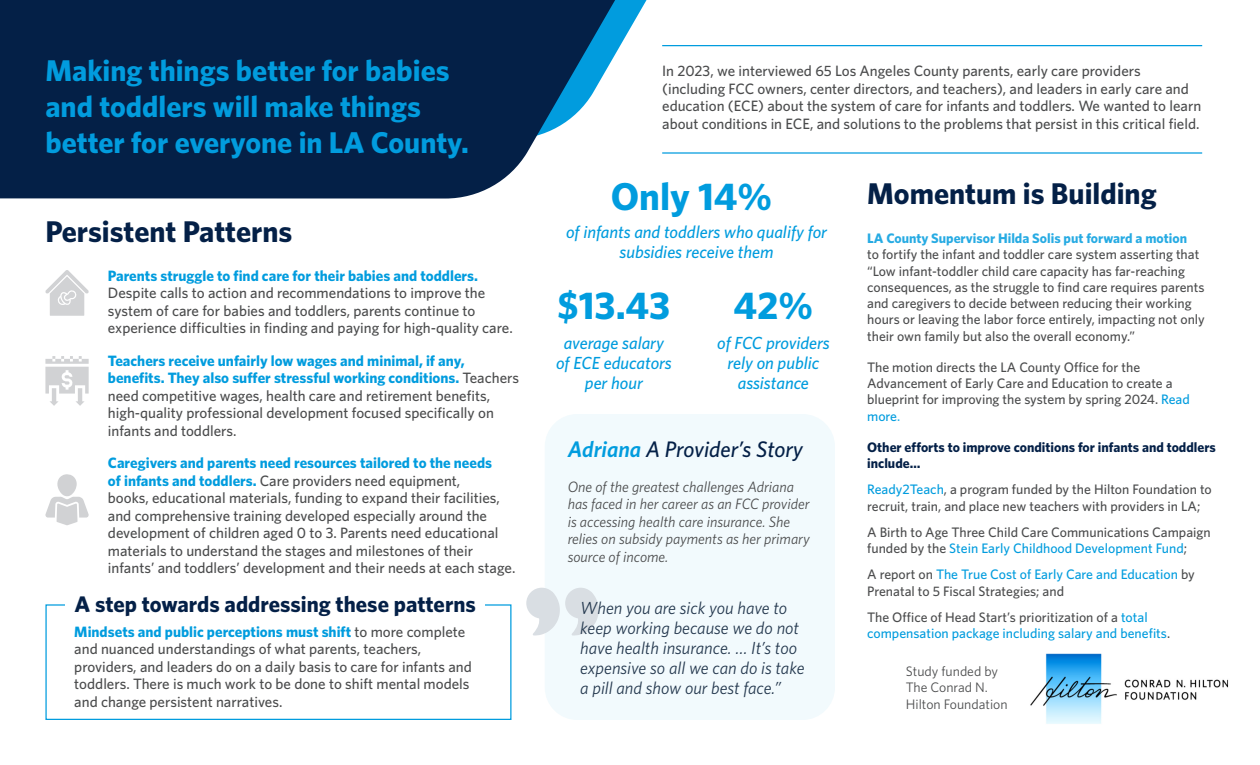
<style>
.page{position:relative;width:1260px;height:765px;background:#fff}
.page>*{position:absolute;margin:0;border:0;box-sizing:border-box;transform-origin:0 0}
.t1{font:700 38.75px "Whitney";color:#019cde}
.t2{font:700 30px/36px "Whitney";color:#019cde}
.Paragraph_Style_1{font:700 30px "Whitney";color:#042047}
.Paragraph_Style_1-2{font:700 22.5px "Whitney";color:#042047}
.Paragraph_Style_1-3{font:italic 500 22.5px "Whitney";color:#042047}
.t3{font:italic 17.5px/20px "Whitney Pro";color:#24384e}
.t4{font:italic 500 17.5px/20px "Whitney";color:#019cde;text-align:center}
.t5{font:500 15px/17.5px "Whitney Pro";color:#4b4c4d}
.t6{font:italic 15px/17.5px "Whitney Pro";color:#4b4c4d}
.t7{font:500 13.75px/16.2px "Whitney Pro";color:#4b4c4d}
.t8{font:500 13.75px/16.2px "Whitney Pro";color:#019cde}
.t9{font:700 13.75px/16.2px "Whitney";color:#042047}
.t10{font:13.75px/16.5px "Whitney";color:#4b4c4d}
.s1{font-family:"Whitney";font-weight:700;color:#019cde}
.s2{font-weight:600;color:#019cde}
.s3{font-family:"Whitney";font-weight:700;color:#27abe3}
.s4{color:#019cde}
.s5{color:#27abe3}
.s6{color:#4b4c4d}
</style>
<div class="page">
<svg style="left:0;top:0;width:754px;height:199px;fill:#042047"></svg>
<svg style="left:45px;top:474px;width:44px;height:51px"></svg>
<svg style="left:45px;top:356px;width:44px;height:50px"></svg>
<svg style="left:45px;top:270px;width:44px;height:46px"></svg>
<div style="left:545px;top:414px;width:290px;height:306px;background:#f2fafd;border-radius:32px"></div>
<hr style="left:662px;top:152px;width:540px;height:2px;background:#019cde">
<hr style="left:662px;top:45px;width:540px;height:1px;background:#019cde">
<svg style="left:526px;top:588px;width:73px;height:48px"></svg>
<img style="left:1030px;top:653px;width:198px;height:71px">
<div style="left:45px;top:604px;width:467px;height:116px;border:1px solid #019cde"></div>
<div style="left:65px;top:596px;width:420px;height:18px;background:#fff"></div>
<p class="t2" style="left:45px;top:52px;width:425px">Making things better for babies and toddlers will make things better for everyone in LA County.</p>
<p class="t5" style="left:662px;top:62px;width:541px">In 2023, we interviewed 65 Los Angeles County parents, early care providers (including FCC owners, center directors, and teachers), and leaders in early care and education (ECE) about the system of care for infants and toddlers. We wanted to learn about conditions in ECE, and solutions to the problems that persist in this critical field.</p>
<p class="Paragraph_Style_1" style="left:45px;top:214px;width:249px">Persistent Patterns</p>
<p class="t5" style="left:108px;top:267px;width:406px"><span class="s1">Parents struggle to find care for their babies and toddlers.<br></span>Despite calls to action and recommendations to improve the system of care for babies and toddlers, parents continue to experience difficulties in finding and paying for high-quality care.</p>
<p class="t5" style="left:108px;top:352px;width:413px"><span class="s1">Teachers receive unfairly low wages and minimal, if any, benefits. They also suffer stressful working conditions.</span> Teachers need competitive wages, health care and retirement benefits, high-quality professional development focused specifically on infants and toddlers.</p>
<p class="t5" style="left:108px;top:454px;width:409px"><span class="s1">Caregivers and parents need resources tailored to the needs<br>of infants and toddlers.</span> Care providers need equipment,<br>books, educational materials, funding to expand their facilities, and comprehensive training developed especially around the development of children aged 0 to 3. Parents need educational materials to understand the stages and milestones of their infants’ and toddlers’ development and their needs at each stage.</p>
<p class="Paragraph_Style_1-2" style="left:75px;top:591px;width:403px">A step towards addressing these patterns</p>
<p class="t5" style="left:74px;top:623px;width:399px"><span class="s1">Mindsets and public perceptions must shift</span> to more complete and nuanced understandings of what parents, teachers, providers, and leaders do on a daily basis to care for infants and toddlers. There is much work to be done to shift mental models and change persistent narratives.</p>
<p class="t1" style="left:611px;top:173px;width:163px">Only 14%</p>
<p class="t4" style="left:566px;top:221px;width:263px">of infants and toddlers who qualify for subsidies receive them</p>
<p class="t1" style="left:558px;top:282px;width:114px">$13.43</p>
<p class="t4" style="left:556px;top:333px;width:117px">average salary of ECE educators per hour</p>
<p class="t1" style="left:734px;top:282px;width:81px">42%</p>
<p class="t4" style="left:717px;top:332px;width:114px">of FCC providers rely on public assistance</p>
<p class="Paragraph_Style_1-3" style="left:568px;top:435px;width:237px"><span class="s2">Adriana</span> A Provider’s Story</p>
<p class="t6" style="left:568px;top:477px;width:244px">One of the greatest challenges Adriana has faced in her career as an FCC provider is accessing health care insurance. She relies on subsidy payments as her primary source of income.</p>
<p class="t3" style="left:580px;top:598px;width:226px">When you are sick you have to keep working because we do not have health insurance. … It’s too expensive so all we can do is take a pill and show our best face.”</p>
<p class="Paragraph_Style_1" style="left:867px;top:176px;width:291px">Momentum is Building</p>
<p class="t7" style="left:867px;top:230px;width:339px"><span class="s3">LA County Supervisor Hilda Solis put forward a motion<br></span>to fortify the infant and toddler care system asserting that “Low infant-toddler child care capacity has far-reaching consequences, as the struggle to find care requires parents and caregivers to decide between reducing their working hours or leaving the labor force entirely, impacting not only their own family but also the overall economy.”</p>
<p class="t7" style="left:867px;top:359px;width:324px">The motion directs the LA County Office for the Advancement of Early Care and Education to create a blueprint for improving the system by spring 2024. <span class="s4">Read more</span><span class="s5">.</span></p>
<p class="t9" style="left:867px;top:438px;width:350px">Other efforts to improve conditions for infants and toddlers include…</p>
<p class="t7" style="left:867px;top:481px;width:346px"><span class="s4">Ready2Teach</span>, a program funded by the Hilton Foundation to recruit, train, and place new teachers with providers in LA;</p>
<p class="t7" style="left:867px;top:524px;width:345px">A Birth to Age Three Child Care Communications Campaign funded by the <span class="s4">Stein Early Childhood Development Fund</span>;</p>
<p class="t7" style="left:867px;top:566px;width:329px">A report on <span class="s4">The True Cost of Early Care and Education</span> by<br>Prenatal to 5 Fiscal Strategies; and</p>
<p class="t8" style="left:867px;top:609px;width:304px"><span class="s6">The Office of Head Start’s prioritization of a</span> total compensation package including salary and benefits<span class="s6">.</span></p>
<p class="t10" style="left:906px;top:662px;width:103px">Study funded by<br>The Conrad N.<br>Hilton Foundation</p>
</div>
